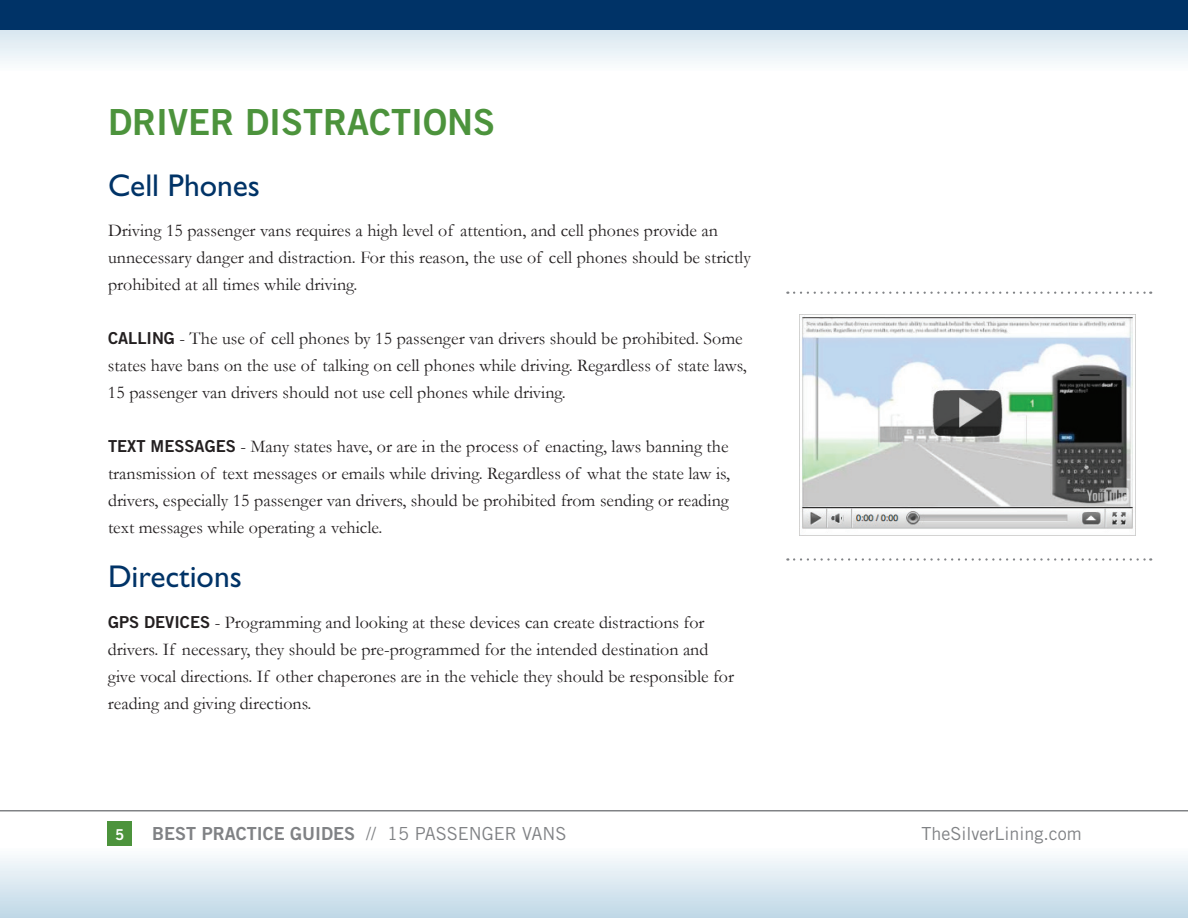
<style>
.page{position:relative;width:1188px;height:918px;background:#fff}
.page>*{position:absolute;margin:0;border:0;box-sizing:border-box;transform-origin:0 0}
.t1{font:36px "Trade Gothic Bold Two";color:#4c933c}
.t2{font:31.5px "Gill Sans";color:#003367}
.t3{font:18px/27px "Garamond";color:#231f20}
.t4{font:18px "Trade Gothic Bold Two";color:#808285}
.t5{font:18px "Trade Gothic";color:#808285}
.t6{font:15px "Trade Gothic Bold Two";color:#fff}
.s1{font-family:"Trade Gothic Bold Two";font-size:16.5px}
.s2{font-family:"Trade Gothic"}
</style>
<div class="page">
<hr style="left:0;top:810px;width:1188px;height:2px;background:#808285">
<div style="left:0;top:842px;width:1188px;height:76px;background:linear-gradient(to bottom,#fff,#bfd8e7)"></div>
<div style="left:108px;top:822px;width:24px;height:24px;background:#4c933c"></div>
<svg style="left:0;top:30px;width:1188px;height:31px"></svg>
<div style="left:0;top:0;width:1188px;height:30px;background:#003367"></div>
<svg style="left:794px;top:292px;width:357px;height:2px"></svg>
<svg style="left:794px;top:558px;width:357px;height:3px"></svg>
<img style="left:799px;top:314px;width:336px;height:221px">
<h1 class="t1" style="left:108px;top:100px;width:389px">DRIVER DISTRACTIONS</h1>
<h2 class="t2" style="left:108px;top:167px;width:154px">Cell Phones</h2>
<p class="t3" style="left:108px;top:217px;width:644px">Driving 15 passenger vans requires a high level of attention, and cell phones provide an unnecessary danger and distraction. For this reason, the use of cell phones should be strictly prohibited at all times while driving.</p>
<p class="t3" style="left:108px;top:325px;width:640px"><span class="s1">CALLING</span> - The use of cell phones by 15 passenger van drivers should be prohibited. Some states have bans on the use of talking on cell phones while driving. Regardless of state laws,<br>15 passenger van drivers should not use cell phones while driving.</p>
<p class="t3" style="left:108px;top:433px;width:624px;text-align:justify"><span class="s1">TEXT MESSAGES</span> - Many states have, or are in the process of enacting, laws banning the transmission of text messages or emails while driving. Regardless of what the state law is, drivers, especially 15 passenger van drivers, should be prohibited from sending or reading text messages while operating a vehicle.</p>
<h2 class="t2" style="left:108px;top:558px;width:135px">Directions</h2>
<p class="t3" style="left:108px;top:608px;width:628px"><span class="s1">GPS DEVICES</span> - Programming and looking at these devices can create distractions for drivers. If necessary, they should be pre-programmed for the intended destination and give vocal directions. If other chaperones are in the vehicle they should be responsible for reading and giving directions.</p>
<p class="t6" style="left:115px;top:825px;width:11px">5</p>
<p class="t4" style="left:152px;top:823px;width:416px">BEST PRACTICE GUIDES <span class="s2">// 15 PASSENGER VANS</span></p>
<p class="t5" style="left:921px;top:822px;width:162px">TheSilverLining.com</p>
</div>
